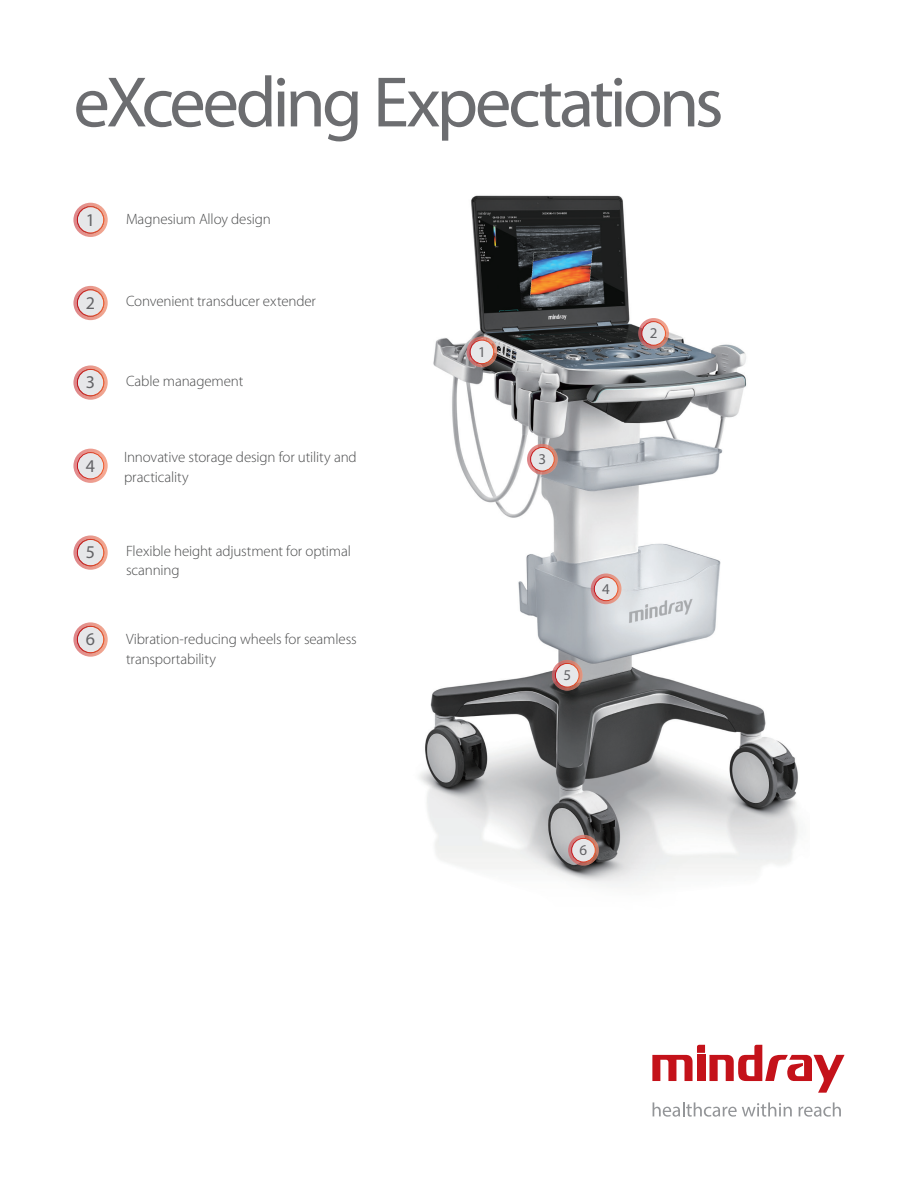
<style>
.page{position:relative;width:918px;height:1188px;background:#fff}
.page>*{position:absolute;margin:0;border:0;box-sizing:border-box;transform-origin:0 0}
.Headline_-_Bold{font:72px "Myriad Pro";letter-spacing:-.05em;color:#6c6d70}
.t1{font:18px "Myriad Pro";color:#636366}
.Body_Copy_-_Light{font:300 15px/19.5px "Myriad Pro";letter-spacing:-.01em;color:#4b4c4d}
.t2{font:15px "Myriad Pro";color:#636366}
</style>
<div class="page">
<img style="left:419px;top:195px;width:379px;height:692px">
<svg style="left:73px;top:203px;width:35px;height:34px"></svg>
<div style="left:77px;top:207px;width:27px;height:26px;background:#e6e7e9;border-radius:50%"></div>
<div style="left:77px;top:206px;width:27px;height:27px;border:1px solid #fff;border-radius:50%"></div>
<svg style="left:467px;top:337px;width:30px;height:30px"></svg>
<div style="left:470px;top:340px;width:24px;height:24px;background:#e6e7e9;border-radius:50%"></div>
<div style="left:470px;top:340px;width:24px;height:24px;border:1px solid #fff;border-radius:50%"></div>
<svg style="left:638px;top:318px;width:31px;height:31px"></svg>
<div style="left:642px;top:322px;width:23px;height:23px;background:#e6e7e9;border-radius:50%"></div>
<div style="left:641px;top:321px;width:25px;height:25px;border:1px solid #fff;border-radius:50%"></div>
<svg style="left:527px;top:444px;width:31px;height:31px"></svg>
<div style="left:531px;top:447px;width:23px;height:24px;background:#e6e7e9;border-radius:50%"></div>
<div style="left:530px;top:447px;width:25px;height:24px;border:1px solid #fff;border-radius:50%"></div>
<svg style="left:591px;top:573px;width:31px;height:31px"></svg>
<div style="left:594px;top:577px;width:24px;height:24px;background:#e6e7e9;border-radius:50%"></div>
<div style="left:594px;top:577px;width:24px;height:24px;border:1px solid #fff;border-radius:50%"></div>
<svg style="left:552px;top:660px;width:31px;height:31px"></svg>
<div style="left:555px;top:663px;width:24px;height:24px;background:#e6e7e9;border-radius:50%"></div>
<div style="left:555px;top:663px;width:24px;height:24px;border:1px solid #fff;border-radius:50%"></div>
<svg style="left:568px;top:835px;width:31px;height:31px"></svg>
<div style="left:572px;top:838px;width:23px;height:24px;background:#e6e7e9;border-radius:50%"></div>
<div style="left:571px;top:838px;width:25px;height:24px;border:1px solid #fff;border-radius:50%"></div>
<svg style="left:73px;top:286px;width:35px;height:34px"></svg>
<div style="left:77px;top:290px;width:27px;height:26px;background:#e6e7e9;border-radius:50%"></div>
<div style="left:77px;top:289px;width:27px;height:28px;border:1px solid #fff;border-radius:50%"></div>
<svg style="left:73px;top:365px;width:35px;height:35px"></svg>
<div style="left:77px;top:369px;width:27px;height:27px;background:#e6e7e9;border-radius:50%"></div>
<div style="left:77px;top:369px;width:27px;height:27px;border:1px solid #fff;border-radius:50%"></div>
<svg style="left:73px;top:535px;width:35px;height:35px"></svg>
<div style="left:77px;top:539px;width:27px;height:27px;background:#e6e7e9;border-radius:50%"></div>
<div style="left:77px;top:539px;width:27px;height:27px;border:1px solid #fff;border-radius:50%"></div>
<svg style="left:73px;top:622px;width:35px;height:35px"></svg>
<div style="left:77px;top:626px;width:27px;height:27px;background:#e6e7e9;border-radius:50%"></div>
<div style="left:77px;top:626px;width:27px;height:27px;border:1px solid #fff;border-radius:50%"></div>
<svg style="left:652px;top:1045px;width:193px;height:48px"></svg>
<svg style="left:653px;top:1102px;width:139px;height:15px"></svg>
<svg style="left:799px;top:1102px;width:42px;height:15px"></svg>
<svg style="left:73px;top:449px;width:35px;height:34px"></svg>
<div style="left:77px;top:453px;width:27px;height:26px;background:#e6e7e9;border-radius:50%"></div>
<div style="left:77px;top:452px;width:27px;height:27px;border:1px solid #fff;border-radius:50%"></div>
<p class="Headline_-_Bold" style="left:73px;top:58px;width:652px">eXceeding Expectations</p>
<p class="t1" style="left:86px;top:209px;width:11px">1</p>
<p class="Body_Copy_-_Light" style="left:126px;top:210px;width:146px">Magnesium Alloy design</p>
<p class="t1" style="left:86px;top:292px;width:11px">2</p>
<p class="Body_Copy_-_Light" style="left:126px;top:291px;width:192px">Convenient transducer extender</p>
<p class="t1" style="left:86px;top:371px;width:11px">3</p>
<p class="Body_Copy_-_Light" style="left:126px;top:371px;width:119px">Cable management</p>
<p class="t1" style="left:86px;top:454px;width:11px">4</p>
<p class="Body_Copy_-_Light" style="left:124px;top:448px;width:234px">Innovative storage design for utility and practicality</p>
<p class="t1" style="left:86px;top:541px;width:11px">5</p>
<p class="Body_Copy_-_Light" style="left:126px;top:541px;width:226px">Flexible height adjustment for optimal scanning</p>
<p class="t1" style="left:86px;top:628px;width:11px">6</p>
<p class="t1" style="left:86px;top:628px;width:11px">5</p>
<p class="Body_Copy_-_Light" style="left:126px;top:630px;width:232px">Vibration-reducing wheels for seamless transportability</p>
<p class="t2" style="left:478px;top:342px;width:9px">1</p>
<p class="t2" style="left:539px;top:450px;width:9px">3</p>
<p class="t2" style="left:650px;top:324px;width:9px">2</p>
<p class="t2" style="left:563px;top:666px;width:9px">5</p>
<p class="t2" style="left:602px;top:579px;width:9px">4</p>
<p class="t2" style="left:580px;top:841px;width:9px">6</p>
</div>
